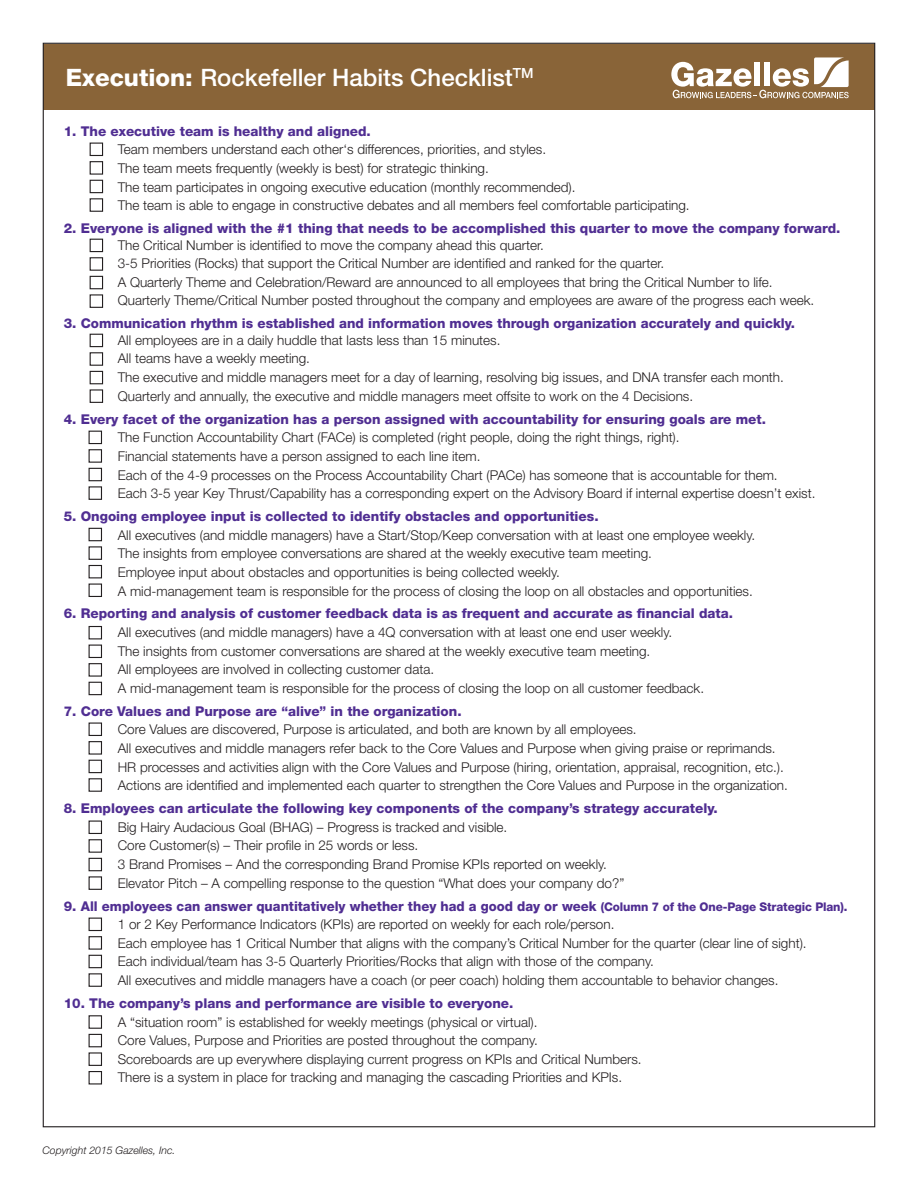
<style>
.page{position:relative;width:918px;height:1188px;background:#fff}
.page>*{position:absolute;margin:0;border:0;box-sizing:border-box;transform-origin:0 0}
.t1{font:500 24px "Helvetica Neue LT Std";color:#fff}
.t2{font:300 13.5px/18.6px "Helvetica Neue LT Std";color:#231f20}
.t3{font:800 13.5px "Helvetica Neue LT Std";color:#502e92}
.t4{font:italic 300 10.5px "Helvetica Neue LT Std";color:#231f20}
.s1{font-weight:800}
.s2{font-weight:800;color:#502e92}
.s3{font-weight:800;font-size:12px;color:#502e92}
</style>
<div class="page">
<div style="left:43px;top:44px;width:832px;height:66px;background:#896438"></div>
<svg style="left:89px;top:142px;width:15px;height:70px"></svg>
<svg style="left:89px;top:238px;width:15px;height:70px"></svg>
<svg style="left:89px;top:333px;width:15px;height:70px"></svg>
<svg style="left:88px;top:430px;width:15px;height:70px"></svg>
<svg style="left:88px;top:527px;width:15px;height:70px"></svg>
<svg style="left:88px;top:625px;width:15px;height:71px"></svg>
<svg style="left:88px;top:722px;width:15px;height:70px"></svg>
<svg style="left:88px;top:820px;width:15px;height:70px"></svg>
<svg style="left:88px;top:917px;width:15px;height:70px"></svg>
<svg style="left:88px;top:1015px;width:15px;height:70px"></svg>
<svg style="left:671px;top:57px;width:178px;height:41px"></svg>
<h1 class="t1" style="left:66px;top:63px;width:470px"><span class="s1">Execution:</span> Rockefeller Habits Checklist<sup>TM</sup></h1>
<p class="t3" style="left:64px;top:123px;width:309px">1. The executive team is healthy and aligned.</p>
<p class="t2" style="left:118px;top:140px;width:573px">Team members understand each other‘s differences, priorities, and styles.<br>The team meets frequently (weekly is best) for strategic thinking.<br>The team participates in ongoing executive education (monthly recommended).<br>The team is able to engage in constructive debates and all members feel comfortable participating.</p>
<p class="t3" style="left:64px;top:220px;width:778px">2. Everyone is aligned with the #1 thing that needs to be accomplished this quarter to move the company forward.</p>
<p class="t2" style="left:118px;top:235px;width:698px">The Critical Number is identified to move the company ahead this quarter.<br>3-5 Priorities (Rocks) that support the Critical Number are identified and ranked for the quarter.<br>A Quarterly Theme and Celebration/Reward are announced to all employees that bring the Critical Number to life.<br>Quarterly Theme/Critical Number posted throughout the company and employees are aware of the progress each week.</p>
<p class="t3" style="left:64px;top:316px;width:733px">3. Communication rhythm is established and information moves through organization accurately and quickly.</p>
<p class="t2" style="left:118px;top:330px;width:668px">All employees are in a daily huddle that lasts less than 15 minutes.<br>All teams have a weekly meeting.<br>The executive and middle managers meet for a day of learning, resolving big issues, and DNA transfer each month.<br>Quarterly and annually, the executive and middle managers meet offsite to work on the 4 Decisions.</p>
<p class="t3" style="left:64px;top:411px;width:704px">4. Every facet of the organization has a person assigned with accountability for ensuring goals are met.</p>
<p class="t2" style="left:118px;top:428px;width:699px">The Function Accountability Chart (FACe) is completed (right people, doing the right things, right).<br>Financial statements have a person assigned to each line item.<br>Each of the 4-9 processes on the Process Accountability Chart (PACe) has someone that is accountable for them.<br>Each 3-5 year Key Thrust/Capability has a corresponding expert on the Advisory Board if internal expertise doesn’t exist.</p>
<p class="t3" style="left:64px;top:508px;width:536px">5. Ongoing employee input is collected to identify obstacles and opportunities.</p>
<p class="t2" style="left:118px;top:525px;width:639px">All executives (and middle managers) have a Start/Stop/Keep conversation with at least one employee weekly.<br>The insights from employee conversations are shared at the weekly executive team meeting.<br>Employee input about obstacles and opportunities is being collected weekly.<br>A mid-management team is responsible for the process of closing the loop on all obstacles and opportunities.</p>
<p class="t3" style="left:64px;top:606px;width:671px">6. Reporting and analysis of customer feedback data is as frequent and accurate as financial data.</p>
<p class="t2" style="left:118px;top:623px;width:588px">All executives (and middle managers) have a 4Q conversation with at least one end user weekly.<br>The insights from customer conversations are shared at the weekly executive team meeting.<br>All employees are involved in collecting customer data.<br>A mid-management team is responsible for the process of closing the loop on all customer feedback.</p>
<p class="t3" style="left:64px;top:703px;width:399px">7. Core Values and Purpose are “alive” in the organization.</p>
<p class="t2" style="left:118px;top:720px;width:672px">Core Values are discovered, Purpose is articulated, and both are known by all employees.<br>All executives and middle managers refer back to the Core Values and Purpose when giving praise or reprimands.<br>HR processes and activities align with the Core Values and Purpose (hiring, orientation, appraisal, recognition, etc.).<br>Actions are identified and implemented each quarter to strengthen the Core Values and Purpose in the organization.</p>
<p class="t3" style="left:64px;top:800px;width:655px">8. Employees can articulate the following key components of the company’s strategy accurately.</p>
<p class="t2" style="left:118px;top:817px;width:508px">Big Hairy Audacious Goal (BHAG) – Progress is tracked and visible.<br>Core Customer(s) – Their profile in 25 words or less.<br>3 Brand Promises – And the corresponding Brand Promise KPIs reported on weekly.<br>Elevator Pitch – A compelling response to the question “What does your company do?”</p>
<p class="t2" style="left:118px;top:896px;width:731px;text-indent:-54px"><span class="s2">9. All employees can answer quantitatively whether they had a good day or week</span> <span class="s3">(Column 7 of the One-Page Strategic Plan).<br></span>1 or 2 Key Performance Indicators (KPIs) are reported on weekly for each role/person.<br>Each employee has 1 Critical Number that aligns with the company’s Critical Number for the quarter (clear line of sight).<br>Each individual/team has 3-5 Quarterly Priorities/Rocks that align with those of the company.<br>All executives and middle managers have a coach (or peer coach) holding them accountable to behavior changes.</p>
<p class="t3" style="left:64px;top:995px;width:451px">10. The company’s plans and performance are visible to everyone.</p>
<p class="t2" style="left:118px;top:1012px;width:525px">A “situation room” is established for weekly meetings (physical or virtual).<br>Core Values, Purpose and Priorities are posted throughout the company.<br>Scoreboards are up everywhere displaying current progress on KPIs and Critical Numbers.<br>There is a system in place for tracking and managing the cascading Priorities and KPIs.</p>
<p class="t4" style="left:43px;top:1144px;width:134px">Copyright 2015 Gazelles, Inc.</p>
</div>
